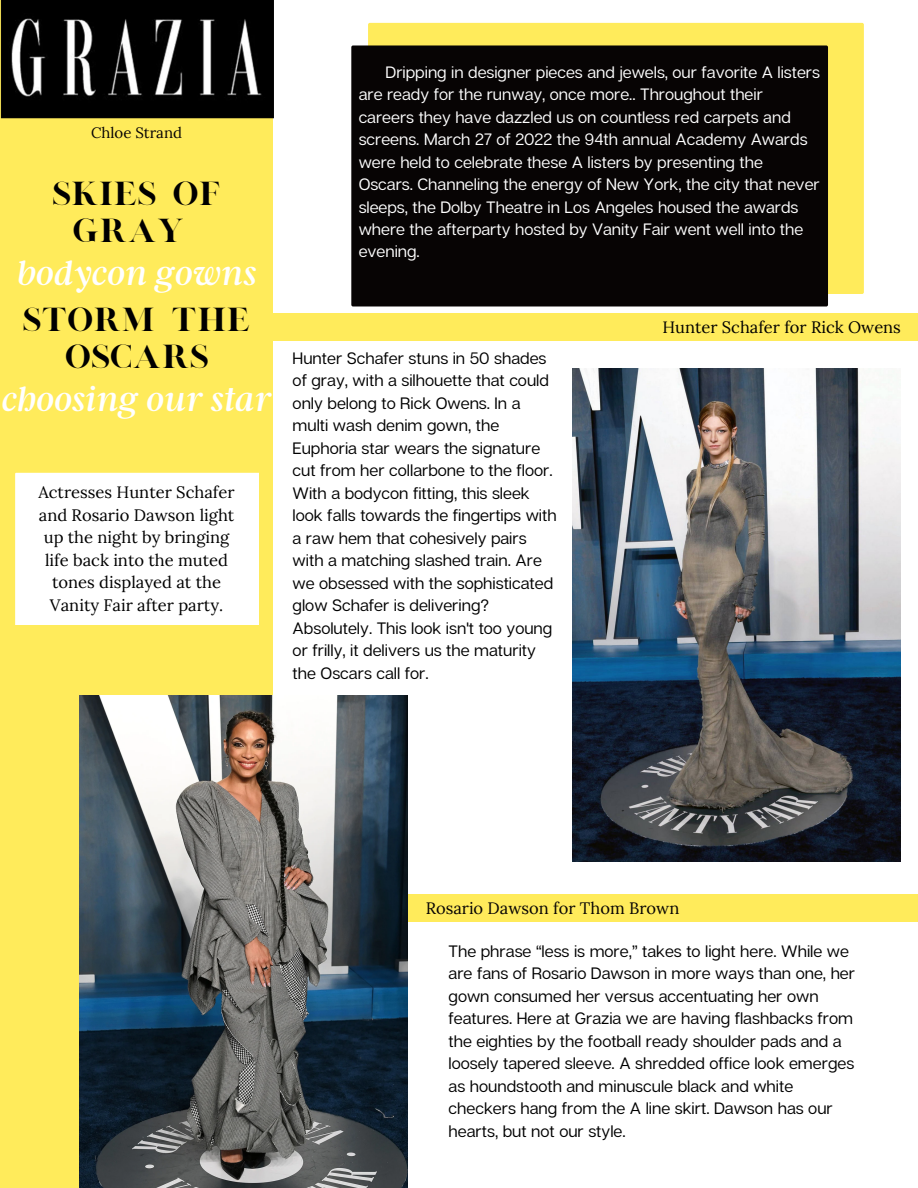
<style>
.page{position:relative;width:918px;height:1188px;background:#fff}
.page>*{position:absolute;margin:0;border:0;box-sizing:border-box;transform-origin:0 0}
.t1{font:italic 36px "Argent CF";color:#fff}
.t2{font:27px/37.2px "London";color:#000;text-align:center}
.t3{font:16.5px/22.5px "Articulat CF";color:#000}
.t4{font:16.5px/22.5px "Articulat CF";color:#fff}
.t5{font:16.5px/22.5px "Lora";color:#000;text-align:center}
.t6{font:16.5px "Lora";color:#070404}
.t7{font:15px "Lora";color:#070404}
</style>
<div class="page">
<div style="left:273px;top:314px;width:645px;height:27px;background:#ffeb5b"></div>
<div style="left:0;top:0;width:273px;height:1188px;background:#ffeb5b"></div>
<img style="left:572px;top:368px;width:329px;height:493px">
<div style="left:15px;top:473px;width:243px;height:152px;background:#fff"></div>
<img style="left:0;top:0;width:273px;height:119px">
<div style="left:368px;top:23px;width:496px;height:271px;background:#ffeb5b"></div>
<div style="left:351px;top:45px;width:477px;height:261px;background:#070404"></div>
<div style="left:273px;top:894px;width:645px;height:27px;background:#ffeb5b"></div>
<img style="left:79px;top:695px;width:329px;height:493px">
<p class="t7" style="left:91px;top:122px;width:92px">Chloe Strand</p>
<p class="t2" style="left:52px;top:178px;width:170px">SKIES OF<br>GRAY</p>
<p class="t1" style="left:17px;top:250px;width:241px">bodycon gowns</p>
<p class="t2" style="left:23px;top:304px;width:229px">STORM THE<br>OSCARS</p>
<p class="t1" style="left:2px;top:376px;width:271px">choosing our star</p>
<p class="t5" style="left:38px;top:481px;width:198px">Actresses Hunter Schafer and Rosario Dawson light up the night by bringing life back into the muted tones displayed at the<br>Vanity Fair after party.</p>
<p class="t4" style="left:359px;top:60px;width:463px;text-indent:27px">Dripping in designer pieces and jewels, our favorite A listers are ready for the runway, once more.. Throughout their careers they have dazzled us on countless red carpets and screens. March 27 of 2022 the 94th annual Academy Awards were held to celebrate these A listers by presenting the Oscars. Channeling the energy of New York, the city that never sleeps, the Dolby Theatre in Los Angeles housed the awards where the afterparty hosted by Vanity Fair went well into the evening.</p>
<p class="t3" style="left:293px;top:346px;width:266px">Hunter Schafer stuns in 50 shades of gray, with a silhouette that could only belong to Rick Owens. In a multi wash denim gown, the<br>Euphoria star wears the signature cut from her collarbone to the floor.<br>With a bodycon fitting, this sleek look falls towards the fingertips with a raw hem that cohesively pairs with a matching slashed train. Are we obsessed with the sophisticated glow Schafer is delivering?<br>Absolutely. This look isn't too young or frilly, it delivers us the maturity the Oscars call for.</p>
<p class="t5" style="left:662px;top:316px;width:240px">Hunter Schafer for Rick Owens</p>
<p class="t6" style="left:426px;top:897px;width:255px">Rosario Dawson for Thom Brown</p>
<p class="t3" style="left:449px;top:939px;width:408px">The phrase “less is more,” takes to light here. While we are fans of Rosario Dawson in more ways than one, her gown consumed her versus accentuating her own features. Here at Grazia we are having flashbacks from the eighties by the football ready shoulder pads and a loosely tapered sleeve. A shredded office look emerges as houndstooth and minuscule black and white checkers hang from the A line skirt. Dawson has our hearts, but not our style.</p>
</div>
